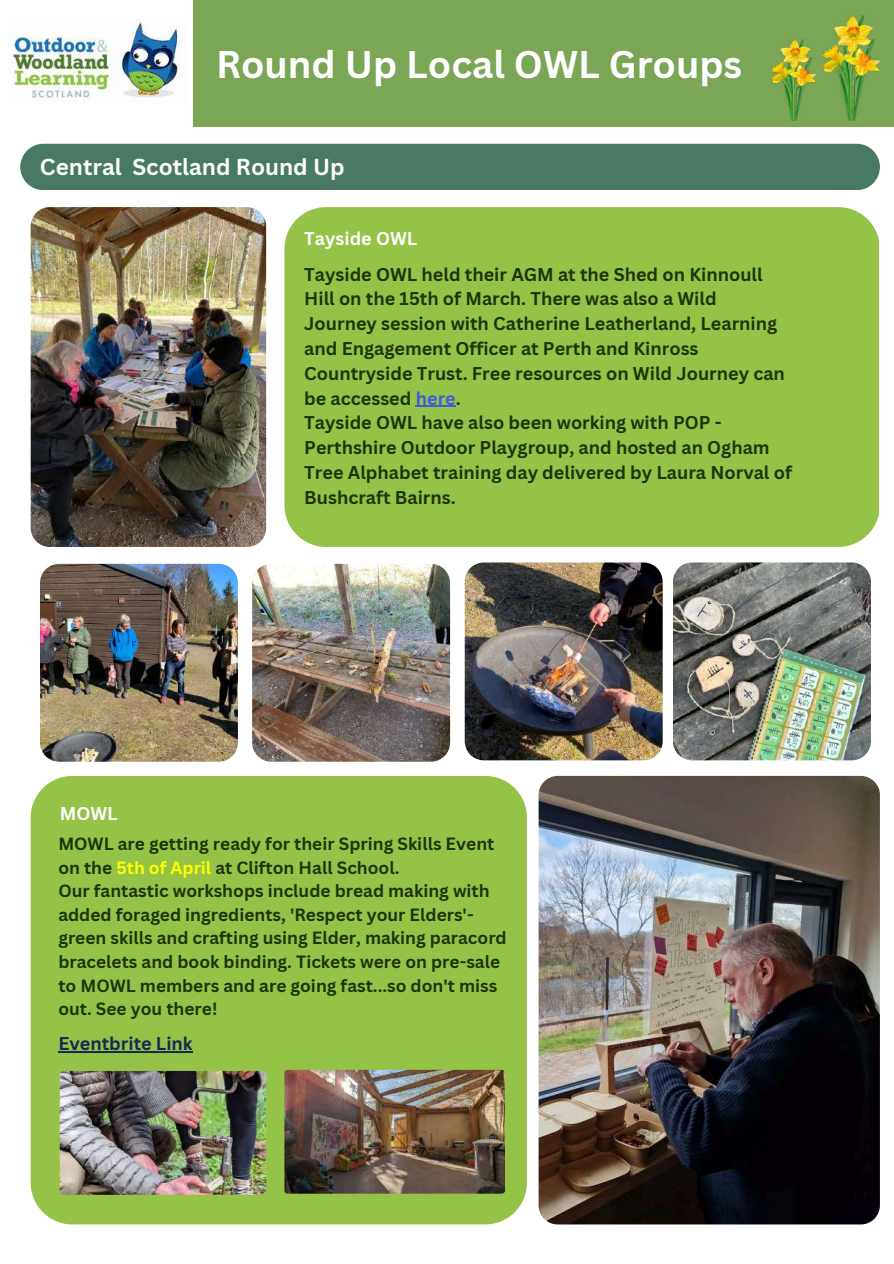
<style>
.page{position:relative;width:894px;height:1264px;background:#fff}
.page>*{position:absolute;margin:0;border:0;box-sizing:border-box;transform-origin:0 0}
.t1{font:700 37.5px "Canva Sans";color:#fff}
.t2{font:700 22.5px "Canva Sans";color:#fff}
.t3{font:700 18px/24.8px "Canva Sans";color:#1e340a}
.t4{font:700 18px "Canva Sans";color:#fff}
.t5{font:700 18px "Canva Sans";color:#172951}
.t6{font:700 17.25px/23.7px "Canva Sans";color:#1e340a}
.s1{color:#425cd4}
.s2{color:#ff0}
</style>
<div class="page">
<div style="left:0;top:0;width:893px;height:126px;background:#7aa655"></div>
<img style="left:0;top:0;width:192px;height:126px">
<div style="left:284px;top:207px;width:595px;height:340px;background:#94c348"></div>
<img style="left:31px;top:207px;width:235px;height:340px;border-radius:19px">
<div style="left:20px;top:144px;width:859px;height:46px;background:#487962;border-radius:23px"></div>
<div style="left:31px;top:776px;width:495px;height:448px;background:#94c348"></div>
<img style="left:538px;top:776px;width:341px;height:448px;border-radius:19px">
<img style="left:822px;top:15px;width:57px;height:105px">
<img style="left:771px;top:39px;width:44px;height:81px">
<img style="left:40px;top:564px;width:198px;height:197px">
<img style="left:252px;top:564px;width:198px;height:197px">
<img style="left:464px;top:562px;width:198px;height:198px">
<img style="left:673px;top:562px;width:197px;height:198px">
<img style="left:60px;top:1070px;width:206px;height:124px;border-radius:3px">
<img style="left:284px;top:1069px;width:221px;height:124px;border-radius:3px">
<hr style="left:415px;top:405px;width:40px;height:2px;background:#425cd4">
<hr style="left:58px;top:1051px;width:135px;height:1px;background:#172951">
<h1 class="t1" style="left:216px;top:38px;width:527px">Round Up Local OWL Groups</h1>
<p class="t2" style="left:40px;top:151px;width:306px">Central Scotland Round Up</p>
<p class="t4" style="left:304px;top:226px;width:114px">Tayside OWL</p>
<p class="t3" style="left:304px;top:261px;width:489px">Tayside OWL held their AGM at the Shed on Kinnoull Hill on the 15th of March. There was also a Wild Journey session with Catherine Leatherland, Learning and Engagement Officer at Perth and Kinross Countryside Trust. Free resources on Wild Journey can be accessed <span class="s1">here</span>.<br>Tayside OWL have also been working with POP - Perthshire Outdoor Playgroup, and hosted an Ogham Tree Alphabet training day delivered by Laura Norval of Bushcraft Bairns.</p>
<p class="t4" style="left:60px;top:800px;width:59px">MOWL</p>
<p class="t6" style="left:58px;top:831px;width:450px">MOWL are getting ready for their Spring Skills Event on the <span class="s2">5th of April</span> at Clifton Hall School.<br>Our fantastic workshops include bread making with added foraged ingredients, 'Respect your Elders'- green skills and crafting using Elder, making paracord bracelets and book binding. Tickets were on pre-sale to MOWL members and are going fast...so don't miss out. See you there!</p>
<p class="t5" style="left:58px;top:1030px;width:136px">Eventbrite Link</p>
</div>
